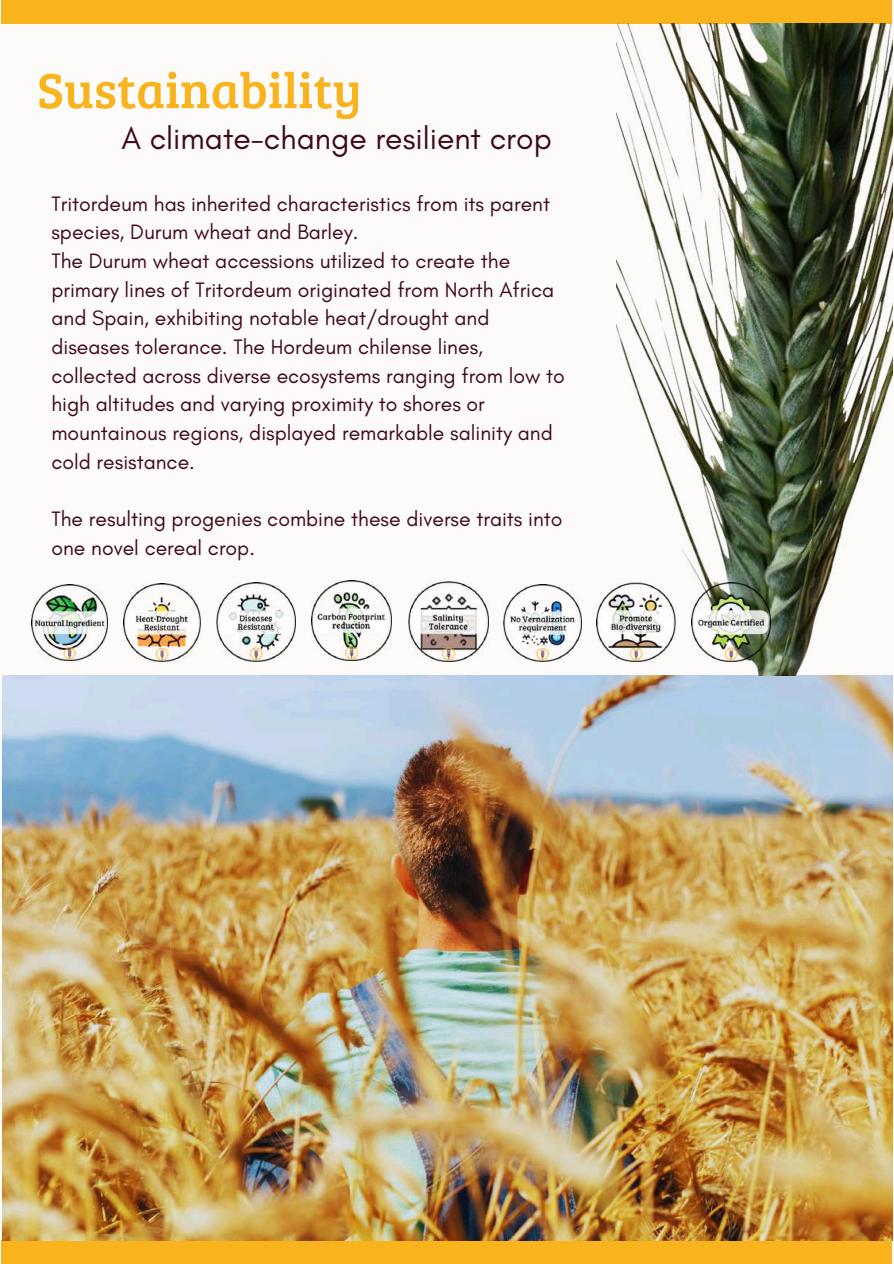
<style>
.page{position:relative;width:894px;height:1264px;background:#fff}
.page>*{position:absolute;margin:0;border:0;box-sizing:border-box;transform-origin:0 0}
.t1{font:50.85px "Bree Serif";color:#f9b31d}
.t2{font:31.8px "Glacial Indifference";color:#400a15}
.t3{font:21.15px/28.7px "Glacial Indifference";color:#400a15}
</style>
<div class="page">
<div style="left:0;top:0;width:893px;height:1263px;background:#fdfbfa"></div>
<div style="left:1px;top:0;width:890px;height:23px;background:#f9b31d"></div>
<div style="left:1px;top:1239px;width:890px;height:24px;background:#f9b31d"></div>
<img style="left:3px;top:675px;width:888px;height:564px">
<img style="left:616px;top:23px;width:276px;height:652px">
<img style="left:503px;top:584px;width:78px;height:78px">
<img style="left:408px;top:582px;width:80px;height:79px">
<img style="left:123px;top:583px;width:78px;height:78px">
<img style="left:217px;top:582px;width:79px;height:79px">
<img style="left:596px;top:582px;width:79px;height:79px">
<img style="left:311px;top:581px;width:80px;height:80px">
<img style="left:691px;top:582px;width:79px;height:79px">
<img style="left:31px;top:584px;width:77px;height:77px">
<h1 class="t1" style="left:37px;top:53px;width:326px">Sustainability</h1>
<h2 class="t2" style="left:121px;top:119px;width:432px">A climate-change resilient crop</h2>
<p class="t3" style="left:51px;top:189px;width:515px">Tritordeum has inherited characteristics from its parent species, Durum wheat and Barley.<br>The Durum wheat accessions utilized to create the primary lines of Tritordeum originated from North Africa and Spain, exhibiting notable heat/drought and diseases tolerance. The Hordeum chilense lines, collected across diverse ecosystems ranging from low to high altitudes and varying proximity to shores or mountainous regions, displayed remarkable salinity and cold resistance.</p>
<p class="t3" style="left:51px;top:504px;width:512px">The resulting progenies combine these diverse traits into one novel cereal crop.</p>
</div>
